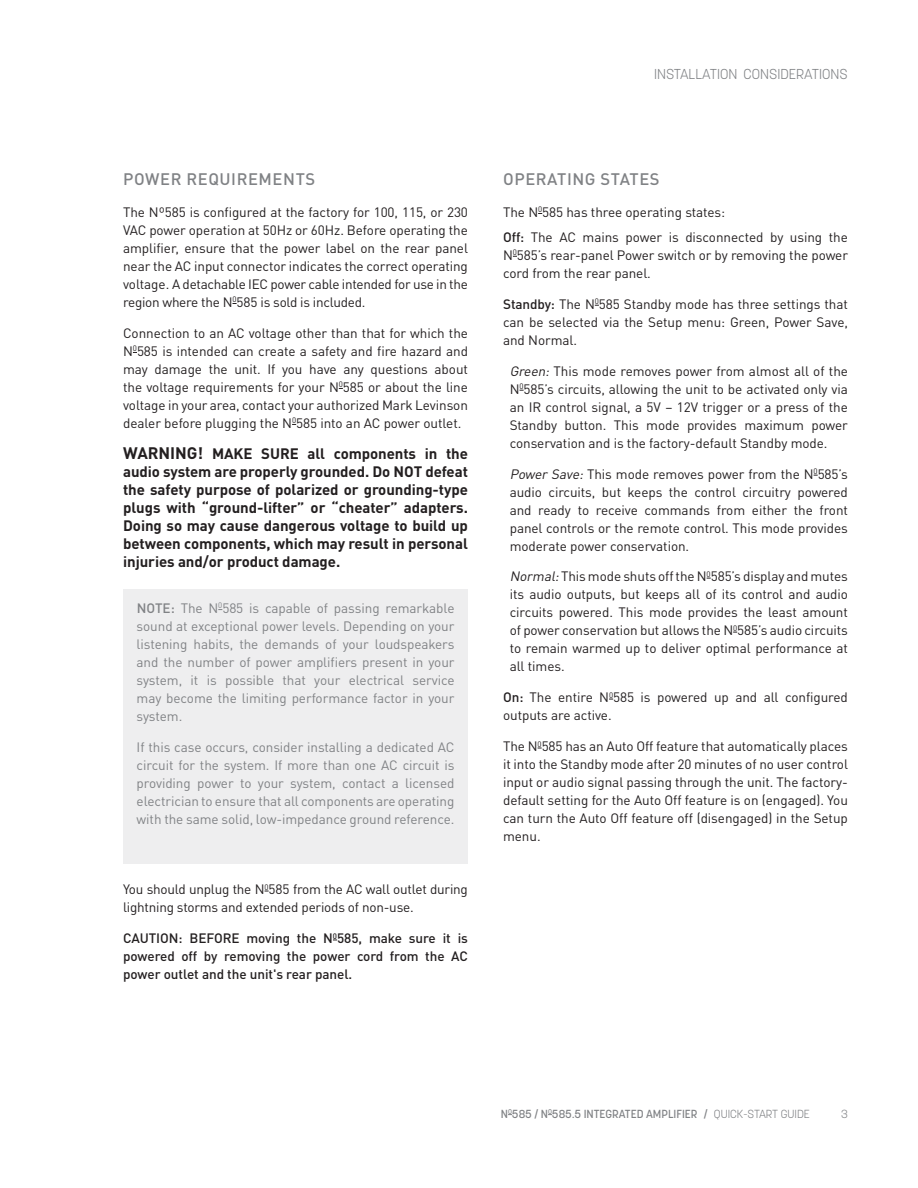
<style>
.page{position:relative;width:918px;height:1188px;background:#fff}
.page>*{position:absolute;margin:0;border:0;box-sizing:border-box;transform-origin:0 0}
.t1{font:500 16.5px "DINOT";letter-spacing:.035em;color:#808285}
.t2{font:700 15px/18px "DINOT";letter-spacing:-.005em;color:#231f20;text-align:justify}
.t3{font:300 14.25px "Korolev";color:#808285}
.t4{font:13.5px/18px "DINOT";letter-spacing:-.005em;color:#231f20;text-align:justify}
.t5{font:13.5px/18px "DINOT";letter-spacing:-.005em;color:#808285;text-align:justify}
.t6{font:500 13.5px/18px "DINOT";letter-spacing:-.005em;color:#231f20;text-align:justify}
.t7{font:500 11.7px "Korolev";color:#808285}
.t8{font:300 11.7px "Korolev";color:#808285}
.s1{font-size:16.5px}
.s2{font-weight:500}
.s3{font-style:italic}
.s4{font-weight:300}
</style>
<div class="page">
<div style="left:123px;top:589px;width:345px;height:274px;background:#eeeeef"></div>
<p class="t3" style="left:654px;top:65px;width:195px">INSTALLATION CONSIDERATIONS</p>
<p class="t1" style="left:123px;top:169px;width:194px">POWER REQUIREMENTS</p>
<p class="t4" style="left:123px;top:203px;width:346px">The Nº585 is configured at the factory for 100, 115, or 230<br>VAC power operation at 50Hz or 60Hz. Before operating the amplifier, ensure that the power label on the rear panel near the AC input connector indicates the correct operating voltage. A detachable IEC power cable intended for use in the region where the N<sup>0</sup>585 is sold is included.</p>
<p class="t4" style="left:123px;top:324px;width:346px">Connection to an AC voltage other than that for which the N<sup>0</sup>585 is intended can create a safety and fire hazard and may damage the unit. If you have any questions about the voltage requirements for your N<sup>0</sup>585 or about the line voltage in your area, contact your authorized Mark Levinson dealer before plugging the N<sup>0</sup>585 into an AC power outlet.</p>
<p class="t2" style="left:123px;top:444px;width:346px"><span class="s1">WARNING!</span> MAKE SURE all components in the audio system are properly grounded. Do NOT defeat the safety purpose of polarized or grounding-type plugs with “ground-lifter” or “cheater” adapters.<br>Doing so may cause dangerous voltage to build up between components, which may result in personal injuries and/or product damage.</p>
<p class="t5" style="left:137px;top:599px;width:319px"><span class="s2">NOTE:</span> The N<sup>0</sup>585 is capable of passing remarkable sound at exceptional power levels. Depending on your listening habits, the demands of your loudspeakers and the number of power amplifiers present in your system, it is possible that your electrical service may become the limiting performance factor in your system.</p>
<p class="t5" style="left:137px;top:738px;width:319px">If this case occurs, consider installing a dedicated AC circuit for the system. If more than one AC circuit is providing power to your system, contact a licensed electrician to ensure that all components are operating with the same solid, low-impedance ground reference.</p>
<p class="t4" style="left:123px;top:880px;width:346px">You should unplug the N<sup>0</sup>585 from the AC wall outlet during lightning storms and extended periods of non-use.</p>
<p class="t6" style="left:123px;top:929px;width:346px">CAUTION: BEFORE moving the N<sup>0</sup>585, make sure it is powered off by removing the power cord from the AC power outlet and the unit's rear panel.</p>
<p class="t1" style="left:503px;top:169px;width:158px">OPERATING STATES</p>
<p class="t4" style="left:503px;top:199px;width:346px;line-height:24.8px">The N<sup>0</sup>585 has three operating states:<br><span class="s2">Off:</span> The AC mains power is disconnected by using the</p>
<p class="t4" style="left:503px;top:246px;width:346px">N<sup>0</sup>585’s rear-panel Power switch or by removing the power cord from the rear panel.</p>
<p class="t4" style="left:503px;top:295px;width:346px"><span class="s2">Standby:</span> The N<sup>0</sup>585 Standby mode has three settings that can be selected via the Setup menu: Green, Power Save, and Normal.</p>
<p class="t4" style="left:510px;top:361px;width:340px"><span class="s3">Green:</span> This mode removes power from almost all of the N<sup>0</sup>585’s circuits, allowing the unit to be activated only via an IR control signal, a 5V – 12V trigger or a press of the Standby button. This mode provides maximum power conservation and is the factory-default Standby mode.</p>
<p class="t4" style="left:510px;top:464px;width:340px"><span class="s3">Power Save:</span> This mode removes power from the N<sup>0</sup>585’s audio circuits, but keeps the control circuitry powered and ready to receive commands from either the front panel controls or the remote control. This mode provides moderate power conservation.</p>
<p class="t4" style="left:510px;top:567px;width:340px"><span class="s3">Normal:</span>This mode shuts off the N<sup>0</sup>585’s display and mutes its audio outputs, but keeps all of its control and audio circuits powered. This mode provides the least amount of power conservation but allows the N<sup>0</sup>585’s audio circuits to remain warmed up to deliver optimal performance at all times.</p>
<p class="t4" style="left:503px;top:688px;width:346px"><span class="s2">On:</span> The entire N<sup>0</sup>585 is powered up and all configured outputs are active.</p>
<p class="t4" style="left:503px;top:737px;width:346px">The N<sup>0</sup>585 has an Auto Off feature that automatically places it into the Standby mode after 20 minutes of no user control input or audio signal passing through the unit. The factory&shy;default setting for the Auto Off feature is on (engaged). You can turn the Auto Off feature off (disengaged) in the Setup menu.</p>
<p class="t7" style="left:501px;top:1106px;width:311px">N<sup>0</sup>585 / N<sup>0</sup>585.5 INTEGRATED AMPLIFIER / <span class="s4">QUICK-START GUIDE</span></p>
<p class="t8" style="left:841px;top:1106px;width:8px">3</p>
</div>
